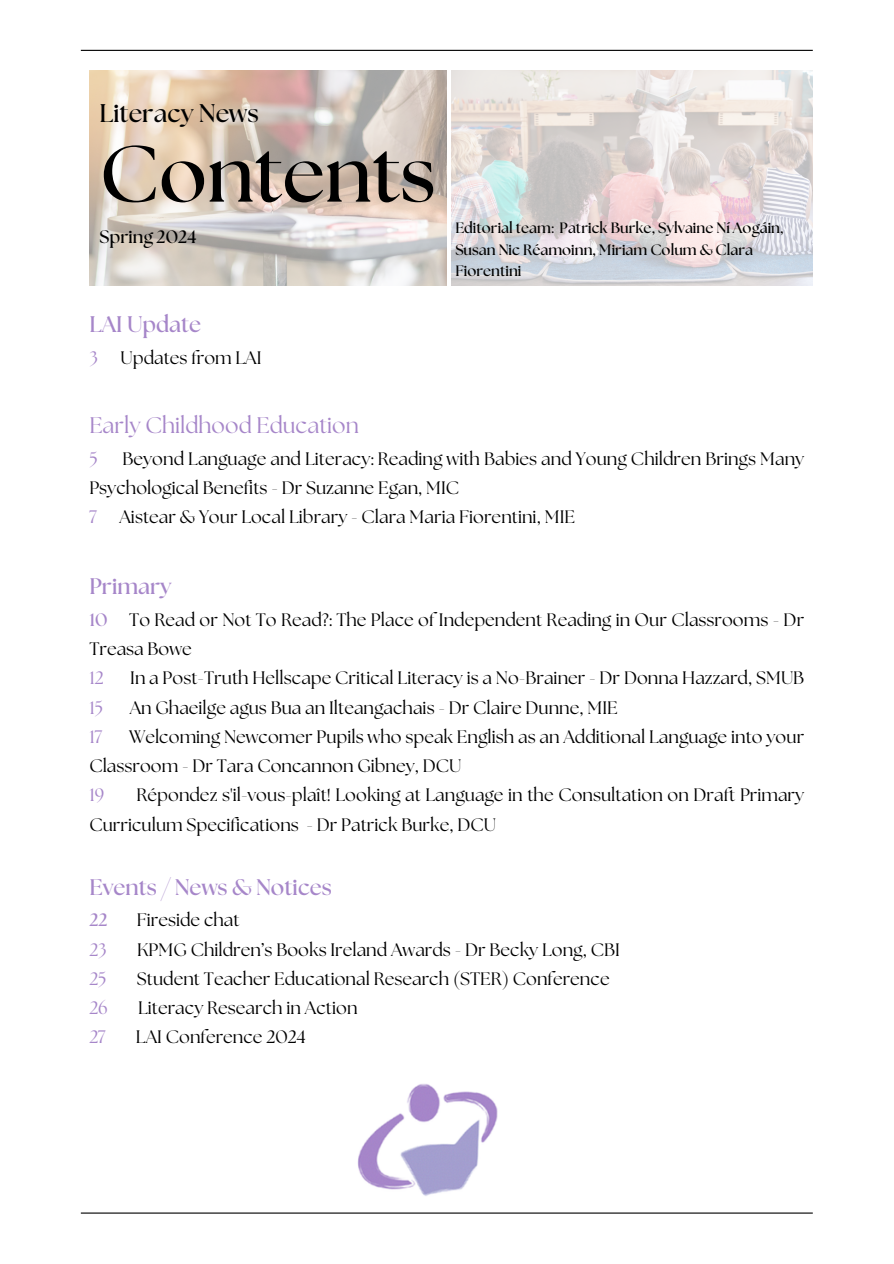
<style>
.page{position:relative;width:894px;height:1264px;background:#fff}
.page>*{position:absolute;margin:0;border:0;box-sizing:border-box;transform-origin:0 0}
.t1{font:700 79.5px "The Seasons";color:#000}
.t2{font:700 25.5px "The Seasons";color:#000}
.t3{font:700 22.5px "The Seasons";color:#a686c9}
.t4{font:22.5px "The Seasons";color:#a686c9}
.t5{font:18px/29.2px "The Seasons";color:#000}
.t6{font:18px "The Seasons";color:#a686c9}
.t7{font:700 18px "The Seasons";color:#000}
.t8{font:700 18px "The Seasons";color:#a686c9}
.t9{font:700 15px/21.3px "The Seasons";color:#000}
.s1{font-weight:700;color:#a686c9}
</style>
<div class="page">
<img style="left:89px;top:70px;width:357px;height:215px">
<img style="left:451px;top:70px;width:361px;height:215px">
<hr style="left:81px;top:50px;width:731px;height:1px;background:#000">
<hr style="left:81px;top:1212px;width:731px;height:1px;background:#000">
<img style="left:357px;top:1084px;width:141px;height:112px">
<h2 class="t2" style="left:99px;top:101px;width:161px">Literacy News</h2>
<h1 class="t1" style="left:99px;top:138px;width:338px">Contents</h1>
<p class="t7" style="left:99px;top:229px;width:98px">Spring 2024</p>
<p class="t3" style="left:89px;top:314px;width:113px">LAI Update</p>
<p class="t6" style="left:89px;top:349px;width:10px">3</p>
<p class="t5" style="left:120px;top:344px;width:142px">Updates from LAI</p>
<p class="t9" style="left:455px;top:218px;width:330px">Editorial team: Patrick Burke, Sylvaine Ní Aogáin,<br>Susan Nic Réamoinn, Miriam Colum &amp; Clara<br>Fiorentini</p>
<p class="t4" style="left:89px;top:415px;width:271px">Early Childhood Education</p>
<p class="t6" style="left:89px;top:450px;width:10px">5</p>
<p class="t5" style="left:89px;top:445px;width:716px;text-indent:33px">Beyond Language and Literacy: Reading with Babies and Young Children Brings Many<br>Psychological Benefits - Dr Suzanne Egan, MIC</p>
<p class="t6" style="left:89px;top:509px;width:9px">7</p>
<p class="t5" style="left:119px;top:503px;width:457px">Aistear &amp; Your Local Library - Clara Maria Fiorentini, MIE</p>
<p class="t3" style="left:89px;top:576px;width:84px">Primary</p>
<p class="t5" style="left:89px;top:606px;width:716px"><span class="s1">10</span> To Read or Not To Read?: The Place of Independent Reading in Our Classrooms - Dr<br>Treasa Bowe</p>
<p class="t6" style="left:89px;top:670px;width:16px">12</p>
<p class="t5" style="left:130px;top:664px;width:675px">In a Post-Truth Hellscape Critical Literacy is a No-Brainer - Dr Donna Hazzard, SMUB</p>
<p class="t6" style="left:89px;top:699px;width:15px">15</p>
<p class="t5" style="left:130px;top:693px;width:489px">An Ghaeilge agus Bua an Ilteangachais - Dr Claire Dunne, MIE</p>
<p class="t6" style="left:89px;top:728px;width:14px">17</p>
<p class="t5" style="left:89px;top:723px;width:716px;text-indent:40px">Welcoming Newcomer Pupils who speak English as an Additional Language into your<br>Classroom - Dr Tara Concannon Gibney, DCU</p>
<p class="t6" style="left:89px;top:787px;width:16px">19</p>
<p class="t5" style="left:89px;top:781px;width:716px;text-indent:47px">Répondez s'il-vous-plaît! Looking at Language in the Consultation on Draft Primary<br>Curriculum Specifications - Dr Patrick Burke, DCU</p>
<p class="t3" style="left:89px;top:876px;width:244px">Events / News &amp; Notices</p>
<p class="t8" style="left:89px;top:911px;width:20px">22</p>
<p class="t5" style="left:137px;top:906px;width:104px">Fireside chat</p>
<p class="t6" style="left:89px;top:941px;width:19px">23</p>
<p class="t5" style="left:137px;top:935px;width:484px">KPMG Children’s Books Ireland Awards - Dr Becky Long, CBI</p>
<p class="t6" style="left:89px;top:970px;width:19px">25</p>
<p class="t5" style="left:137px;top:965px;width:474px">Student Teacher Educational Research (STER) Conference</p>
<p class="t6" style="left:89px;top:999px;width:20px">26</p>
<p class="t5" style="left:138px;top:994px;width:221px">Literacy Research in Action</p>
<p class="t6" style="left:89px;top:1028px;width:18px">27</p>
<p class="t5" style="left:136px;top:1023px;width:171px">LAI Conference 2024</p>
</div>
